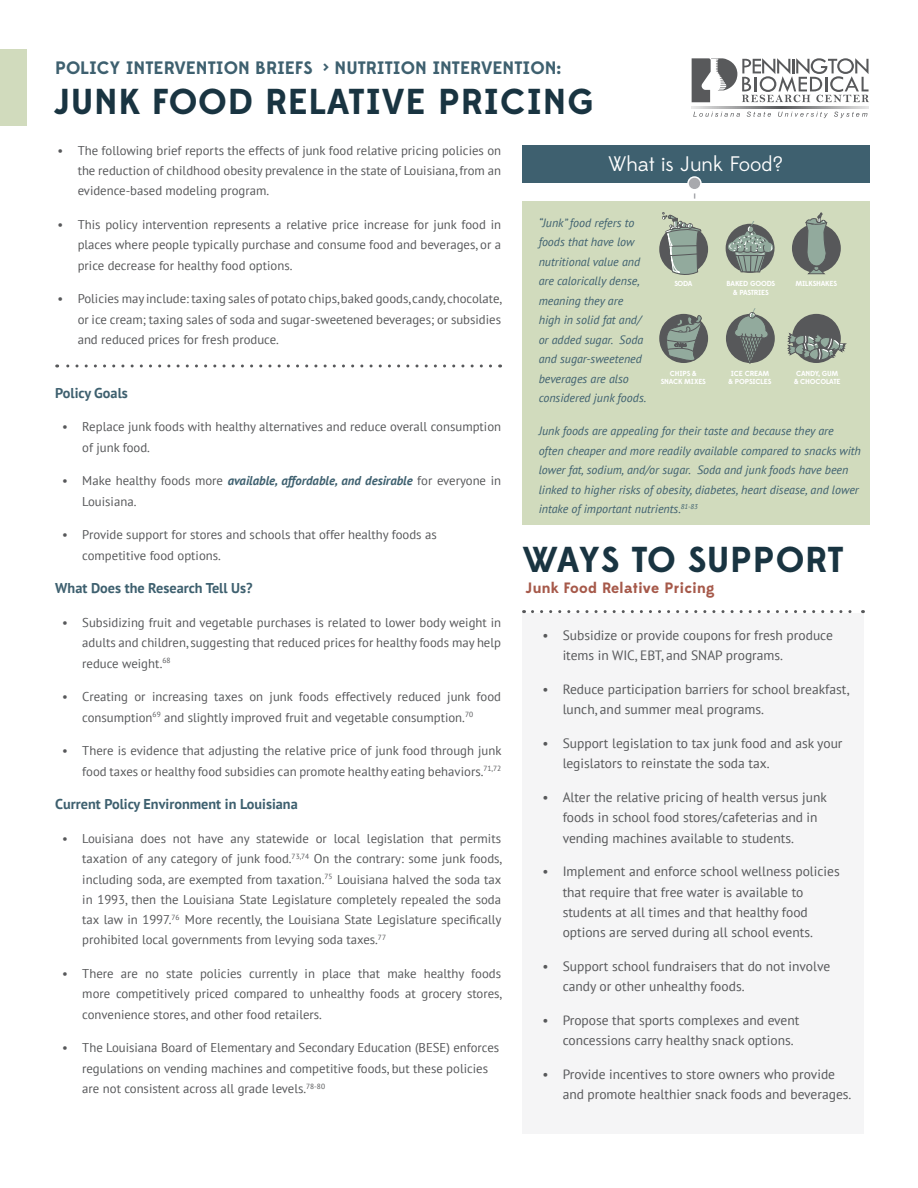
<style>
.page{position:relative;width:918px;height:1188px;background:#fff}
.page>*{position:absolute;margin:0;border:0;box-sizing:border-box;transform-origin:0 0}
.t1{font:700 36px "Edmondsans";letter-spacing:.02em;color:#193441}
.White_Title{font:21px "Edmondsans";color:#fff}
.t2{font:700 18px "Edmondsans";color:#3e606f}
.t3{font:700 15px "Edmondsans";letter-spacing:.02em;color:#a6594a}
.paragraph_text{font:700 14.25px "PT Sans";color:#3e606f}
.t4{font:13.5px/20.2px "PT Sans";color:#57585a}
.t5{font:12.75px/20.2px "PT Sans";color:#57585a;text-align:justify}
.paragraph_text-2{font:italic 12px/19.5px "PT Sans";color:#3e606f}
.t6{font:700 7.35px/8.9px "Edmondsans";letter-spacing:-.025em;color:#fff;text-align:center}
.s1{font-weight:700;font-style:italic;color:#3e606f}
</style>
<div class="page">
<svg style="left:57px;top:364px;width:434px;height:3px"></svg>
<div style="left:0;top:50px;width:26px;height:76px;background:#d1dbbd"></div>
<div style="left:522px;top:145px;width:348px;height:38px;background:#3e606f"></div>
<div style="left:523px;top:202px;width:347px;height:323px;background:#d1dbbd"></div>
<div style="left:659px;top:225px;width:49px;height:49px;background:#57585a;border-radius:50%"></div>
<div style="left:659px;top:314px;width:49px;height:49px;background:#57585a;border-radius:50%"></div>
<div style="left:792px;top:224px;width:49px;height:49px;background:#57585a;border-radius:50%"></div>
<svg style="left:805px;top:212px;width:23px;height:62px"></svg>
<svg style="left:662px;top:193px;width:41px;height:82px"></svg>
<svg style="left:661px;top:313px;width:44px;height:50px"></svg>
<div style="left:726px;top:314px;width:49px;height:49px;background:#57585a;border-radius:50%"></div>
<div style="left:792px;top:314px;width:49px;height:49px;background:#57585a;border-radius:50%"></div>
<svg style="left:734px;top:308px;width:35px;height:56px"></svg>
<svg style="left:787px;top:332px;width:60px;height:28px"></svg>
<svg style="left:726px;top:221px;width:49px;height:52px"></svg>
<div style="left:688px;top:177px;width:13px;height:13px;background:#a8a9ad;border-radius:50%"></div>
<div style="left:687px;top:176px;width:15px;height:15px;border:2px solid #fff;border-radius:50%"></div>
<div style="left:523px;top:613px;width:341px;height:521px;background:#f5f5f6"></div>
<svg style="left:532px;top:610px;width:332px;height:3px"></svg>
<svg style="left:692px;top:58px;width:177px;height:44px"></svg>
<svg style="left:692px;top:106px;width:177px;height:2px"></svg>
<svg style="left:693px;top:112px;width:47px;height:5px"></svg>
<svg style="left:747px;top:112px;width:24px;height:5px"></svg>
<svg style="left:778px;top:112px;width:50px;height:6px"></svg>
<svg style="left:834px;top:112px;width:33px;height:6px"></svg>
<p class="t2" style="left:55px;top:57px;width:508px">POLICY INTERVENTION BRIEFS &gt; NUTRITION INTERVENTION:</p>
<p class="t1" style="left:54px;top:80px;width:542px">JUNK FOOD RELATIVE PRICING</p>
<p class="t5" style="left:78px;top:140px;width:425px;text-indent:-20px">• The following brief reports the effects of junk food relative pricing policies on the reduction of childhood obesity prevalence in the state of Louisiana,from an evidence-based modeling program.</p>
<p class="t5" style="left:78px;top:214px;width:425px;text-indent:-20px">• This policy intervention represents a relative price increase for junk food in places where people typically purchase and consume food and beverages, or a price decrease for healthy food options.</p>
<p class="t5" style="left:78px;top:289px;width:426px;text-indent:-20px">• Policies may include: taxing sales of potato chips,baked goods,candy,chocolate, or ice cream; taxing sales of soda and sugar-sweetened beverages; or subsidies and reduced prices for fresh produce.</p>
<p class="White_Title" style="left:609px;top:151px;width:176px">What is Junk Food?</p>
<p class="paragraph_text-2" style="left:539px;top:213px;width:106px">“Junk” food refers to foods that have low nutritional value and are calorically dense, meaning they are high in solid fat and/ or added sugar. Soda and sugar-sweetened beverages are also</p>
<p class="t6" style="left:674px;top:279px;width:20px">SODA</p>
<p class="t6" style="left:796px;top:280px;width:43px">MILKSHAKES</p>
<p class="t6" style="left:726px;top:280px;width:50px">BAKED GOODS &amp; PASTRIES</p>
<p class="t6" style="left:661px;top:369px;width:47px">CHIPS &amp;<br>SNACK MIXES</p>
<p class="t6" style="left:729px;top:369px;width:44px;text-align:left">ICE CREAM &amp; POPSICLES</p>
<p class="t6" style="left:794px;top:369px;width:48px;text-align:left">CANDY, GUM &amp; CHOCOLATE</p>
<p class="paragraph_text" style="left:55px;top:383px;width:74px">Policy Goals</p>
<p class="t5" style="left:82px;top:417px;width:420px;text-indent:-20px">• Replace junk foods with healthy alternatives and reduce overall consumption of junk food.</p>
<p class="t5" style="left:82px;top:471px;width:420px;text-indent:-20px">• Make healthy foods more <span class="s1">available, affordable, and desirable</span> for everyone in<br>Louisiana.</p>
<p class="t5" style="left:82px;top:525px;width:356px;text-indent:-20px">• Provide support for stores and schools that offer healthy foods as competitive food options.</p>
<p class="paragraph_text" style="left:55px;top:579px;width:199px">What Does the Research Tell Us?</p>
<p class="t5" style="left:82px;top:612px;width:420px;text-indent:-20px">• Subsidizing fruit and vegetable purchases is related to lower body weight in adults and children, suggesting that reduced prices for healthy foods may help reduce weight.<sup>68</sup></p>
<p class="t5" style="left:82px;top:687px;width:420px;text-indent:-20px">• Creating or increasing taxes on junk foods effectively reduced junk food consumption<sup>69</sup> and slightly improved fruit and vegetable consumption.<sup>70</sup></p>
<p class="t5" style="left:62px;top:741px;width:441px;text-align:right">• There is evidence that adjusting the relative price of junk food through junk food taxes or healthy food subsidies can promote healthy eating behaviors.<sup>71,72</sup></p>
<p class="paragraph_text" style="left:55px;top:795px;width:244px">Current Policy Environment in Louisiana</p>
<p class="t5" style="left:82px;top:828px;width:421px;text-indent:-20px">• Louisiana does not have any statewide or local legislation that permits taxation of any category of junk food.<sup>73,74</sup> On the contrary: some junk foods, including soda, are exempted from taxation.<sup>75</sup> Louisiana halved the soda tax in 1993, then the Louisiana State Legislature completely repealed the soda tax law in 1997.<sup>76</sup> More recently, the Louisiana State Legislature specifically prohibited local governments from levying soda taxes.<sup>77</sup></p>
<p class="t5" style="left:82px;top:963px;width:421px;text-indent:-20px">• There are no state policies currently in place that make healthy foods more competitively priced compared to unhealthy foods at grocery stores, convenience stores, and other food retailers.</p>
<p class="t5" style="left:82px;top:1038px;width:418px;text-align:left;text-indent:-20px">• The Louisiana Board of Elementary and Secondary Education (BESE) enforces regulations on vending machines and competitive foods, but these policies are not consistent across all grade levels.<sup>78-80</sup></p>
<p class="paragraph_text-2" style="left:539px;top:388px;width:109px">considered junk foods.</p>
<p class="paragraph_text-2" style="left:539px;top:421px;width:324px">Junk foods are appealing for their taste and because they are often cheaper and more readily available compared to snacks with lower fat, sodium, and/or sugar. Soda and junk foods have been linked to higher risks of obesity, diabetes, heart disease, and lower intake of important nutrients.<sup>81-83</sup></p>
<p class="t1" style="left:523px;top:538px;width:323px">WAYS TO SUPPORT</p>
<p class="t3" style="left:526px;top:579px;width:190px">Junk Food Relative Pricing</p>
<p class="t4" style="left:563px;top:625px;width:272px;text-indent:-20px">• Subsidize or provide coupons for fresh produce items in WIC, EBT, and SNAP programs.</p>
<p class="t4" style="left:563px;top:679px;width:288px;text-indent:-20px">• Reduce participation barriers for school breakfast, lunch, and summer meal programs.</p>
<p class="t4" style="left:563px;top:733px;width:281px;text-indent:-20px">• Support legislation to tax junk food and ask your legislators to reinstate the soda tax.</p>
<p class="t4" style="left:563px;top:787px;width:266px;text-indent:-20px">• Alter the relative pricing of health versus junk foods in school food stores/cafeterias and in vending machines available to students.</p>
<p class="t4" style="left:563px;top:861px;width:279px;text-indent:-20px">• Implement and enforce school wellness policies that require that free water is available to students at all times and that healthy food options are served during all school events.</p>
<p class="t4" style="left:563px;top:956px;width:269px;text-indent:-20px">• Support school fundraisers that do not involve candy or other unhealthy foods.</p>
<p class="t4" style="left:563px;top:1010px;width:238px;text-indent:-20px">• Propose that sports complexes and event concessions carry healthy snack options.</p>
<p class="t4" style="left:563px;top:1064px;width:290px;text-indent:-20px">• Provide incentives to store owners who provide and promote healthier snack foods and beverages.</p>
</div>
